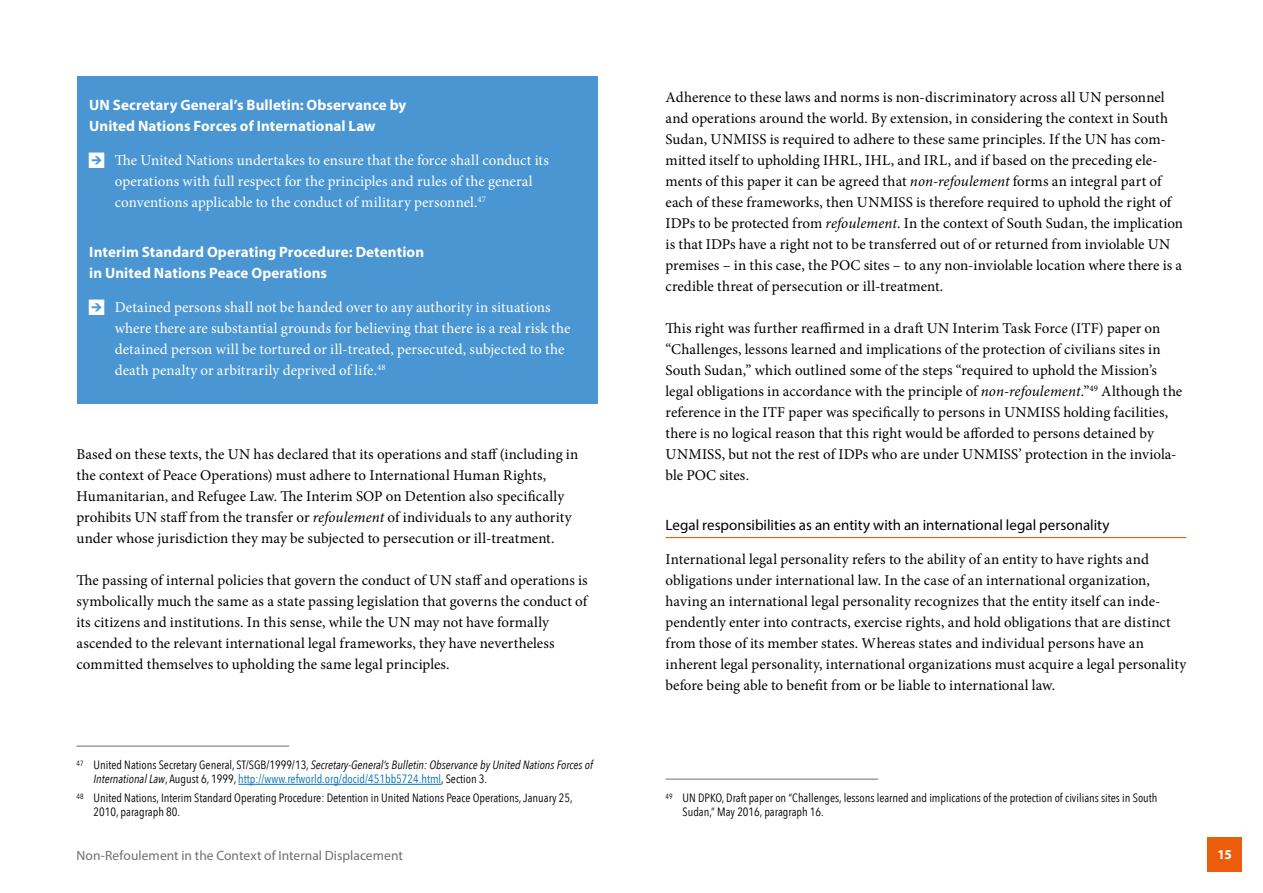
<style>
.page{position:relative;width:1263px;height:893px;background:#fff}
.page>*{position:absolute;margin:0;border:0;box-sizing:border-box;transform-origin:0 0}
.t1{font:15px/21px "Minion Pro";letter-spacing:.005em;color:#000}
.t2{font:15px/21px "Minion Pro";letter-spacing:.005em;color:#fff}
.t3{font:700 15px/21px "Myriad Pro";letter-spacing:.005em;color:#fff}
.t4{font:15px "Myriad Pro";color:#000}
.t5{font:13.5px "Myriad Pro";letter-spacing:.005em;color:#706f6f}
.t6{font:700 13.5px "Myriad Pro";color:#fff}
.t7{font:12px/14.4px "Avenir Next Condensed";color:#000}
.t8{font:italic 12px/14.4px "Avenir Next Condensed";color:#000}
.s1{font-family:"Arrowstfb"}
.s2{font-style:italic}
.s3{font-style:normal}
.s4{font-style:normal;color:#0071bb}
</style>
<div class="page">
<div style="left:77px;top:77px;width:520px;height:327px;background:#4a96d2"></div>
<hr style="left:77px;top:746px;width:212px;height:1px;background:#706f6f">
<hr style="left:238px;top:784px;width:203px;height:1px;background:#0071bb">
<hr style="left:665px;top:537px;width:521px;height:1px;background:#eb5d0b">
<hr style="left:665px;top:779px;width:213px;height:1px;background:#706f6f">
<div style="left:1208px;top:837px;width:34px;height:34px;background:#eb5d0b"></div>
<p class="t3" style="left:89px;top:94px;width:319px">UN Secretary General’s Bulletin: Observance by<br>United Nations Forces of International Law</p>
<p class="t2" style="left:115px;top:150px;width:436px;text-indent:-26px"><span class="s1">B</span> The United Nations undertakes to ensure that the force shall conduct its operations with full respect for the principles and rules of the general conventions applicable to the conduct of military personnel.<sup>47</sup></p>
<p class="t3" style="left:89px;top:241px;width:336px">Interim Standard Operating Procedure: Detention in United Nations Peace Operations</p>
<p class="t2" style="left:115px;top:297px;width:457px;text-indent:-26px"><span class="s1">B</span> Detained persons shall not be handed over to any authority in situations where there are substantial grounds for believing that there is a real risk the detained person will be tortured or ill-treated, persecuted, subjected to the death penalty or arbitrarily deprived of life.<sup>48</sup></p>
<p class="t1" style="left:77px;top:444px;width:503px">Based on these texts, the UN has declared that its operations and staff (including in the context of Peace Operations) must adhere to International Human Rights, Humanitarian, and Refugee Law. The Interim SOP on Detention also specifically prohibits UN staff from the transfer or <span class="s2">refoulement</span> of individuals to any authority under whose jurisdiction they may be subjected to persecution or ill-treatment.</p>
<p class="t1" style="left:77px;top:570px;width:513px">The passing of internal policies that govern the conduct of UN staff and operations is symbolically much the same as a state passing legislation that governs the conduct of its citizens and institutions. In this sense, while the UN may not have formally ascended to the relevant international legal frameworks, they have nevertheless committed themselves to upholding the same legal principles.</p>
<p class="t8" style="left:94px;top:758px;width:501px;text-indent:-17px"><sup>47</sup> <span class="s3">United Nations Secretary General, ST/SGB/1999/13,</span> Secretary-General’s Bulletin: Observance by United Nations Forces of<br>International Law<span class="s3">, August 6, 1999,</span> <span class="s4">http://www.refworld.org/docid/451bb5724.html</span><span class="s3">, Section 3.</span></p>
<p class="t7" style="left:94px;top:790px;width:481px;text-indent:-17px"><sup>48</sup> United Nations, Interim Standard Operating Procedure: Detention in United Nations Peace Operations, January 25,<br>2010, paragraph 80.</p>
<p class="t1" style="left:665px;top:87px;width:519px">Adherence to these laws and norms is non-discriminatory across all UN personnel and operations around the world. By extension, in considering the context in South Sudan, UNMISS is required to adhere to these same principles. If the UN has com&shy;mitted itself to upholding IHRL, IHL, and IRL, and if based on the preceding ele&shy;ments of this paper it can be agreed that <span class="s2">non-refoulement</span> forms an integral part of each of these frameworks, then UNMISS is therefore required to uphold the right of IDPs to be protected from <span class="s2">refoulement</span>. In the context of South Sudan, the implication is that IDPs have a right not to be transferred out of or returned from inviolable UN premises – in this case, the POC sites – to any non-inviolable location where there is a credible threat of persecution or ill-treatment.</p>
<p class="t1" style="left:665px;top:318px;width:518px">This right was further reaffirmed in a draft UN Interim Task Force (ITF) paper on “Challenges, lessons learned and implications of the protection of civilians sites in South Sudan,” which outlined some of the steps “required to uphold the Mission’s legal obligations in accordance with the principle of <span class="s2">non-refoulement</span>.”<sup>49</sup> Although the reference in the ITF paper was specifically to persons in UNMISS holding facilities, there is no logical reason that this right would be afforded to persons detained by UNMISS, but not the rest of IDPs who are under UNMISS’ protection in the inviola&shy;ble POC sites.</p>
<p class="t4" style="left:665px;top:515px;width:446px">Legal responsibilities as an entity with an international legal personality</p>
<p class="t1" style="left:665px;top:549px;width:522px">International legal personality refers to the ability of an entity to have rights and obligations under international law. In the case of an international organization, having an international legal personality recognizes that the entity itself can inde&shy;pendently enter into contracts, exercise rights, and hold obligations that are distinct from those of its member states. Whereas states and individual persons have an inherent legal personality, international organizations must acquire a legal personality before being able to benefit from or be liable to international law.</p>
<p class="t7" style="left:682px;top:790px;width:476px;text-indent:-17px"><sup>49</sup> UN DPKO, Draft paper on “Challenges, lessons learned and implications of the protection of civilians sites in South<br>Sudan,” May 2016, paragraph 16.</p>
<p class="t5" style="left:77px;top:847px;width:328px">Non-Refoulement in the Context of Internal Displacement</p>
<p class="t6" style="left:1217px;top:846px;width:16px">15</p>
</div>
